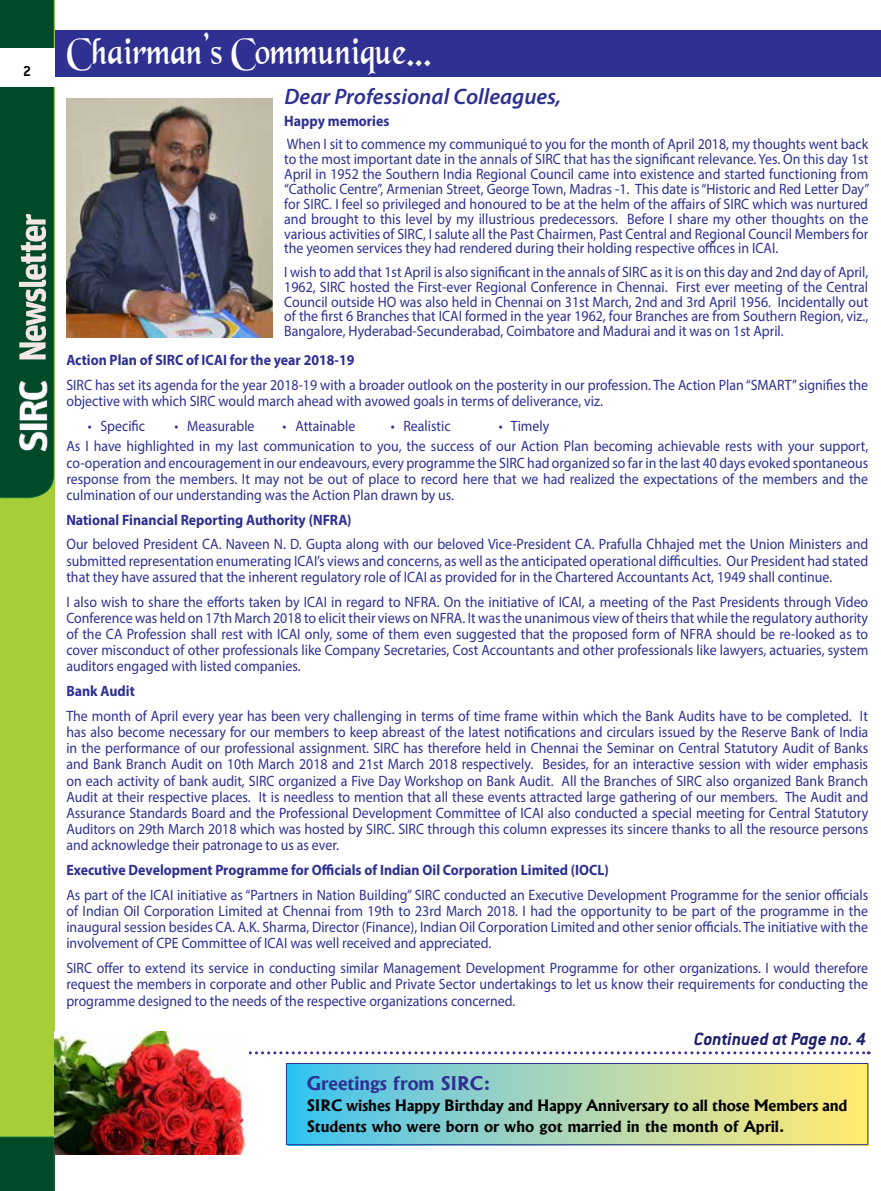
<style>
.page{position:relative;width:881px;height:1191px;background:#fff}
.page>*{position:absolute;margin:0;border:0;box-sizing:border-box;transform-origin:0 0}
.t1{font:39.15px "Black Chancery";color:#fff;scale:.89 1}
.t2{font:italic 600 22.35px "Myriad Pro";color:#2e3092}
.t3{font:italic 700 19.35px "Conduit ITC";color:#211d70}
.t4{font:700 18px "Albertus";color:#2e3092;scale:1.06 1}
.t5{font:700 15.75px "Conduit ITC";color:#000}
.t6{font:15px/16.2px "Myriad Pro";color:#2e3092;text-align:justify;scale:.93 1}
.t7{font:700 15px "Myriad Pro";color:#2e3092;scale:.93 1}
.t8{font:700 15px/21px "Albertus";color:#000;scale:1.06 1}
</style>
<div class="page">
<div style="left:35px;top:30px;width:845px;height:47px;background:#2e3092"></div>
<div style="left:0;top:0;width:54px;height:1191px;background:#a6ce39"></div>
<div style="left:0;top:0;width:54px;height:498px;background:#004a2a"></div>
<img style="left:20px;top:215px;width:25px;height:146px">
<img style="left:46px;top:381px;width:1px;height:70px">
<div style="left:18px;top:381px;width:28px;height:72px;background:#000;opacity:.75"></div>
<div style="left:0;top:48px;width:54px;height:38px;background:#fff"></div>
<div style="left:0;top:1136px;width:54px;height:55px;background:#004a2a"></div>
<svg style="left:248px;top:1051px;width:620px;height:3px"></svg>
<img style="left:54px;top:1031px;width:193px;height:123px">
<svg style="left:287px;top:1064px;width:580px;height:80px;background:#a7d6b3"></svg>
<hr style="left:286px;top:1063px;width:581px;height:1px;background:#2e3092">
<hr style="left:286px;top:1144px;width:581px;height:1px;background:#2e3092">
<hr style="left:286px;top:1063px;width:1px;height:81px;background:#2e3092">
<hr style="left:867px;top:1063px;width:1px;height:81px;background:#2e3092">
<img style="left:66px;top:98px;width:206px;height:239px">
<p class="t5" style="left:23px;top:62px;width:9px">2</p>
<h1 class="t1" style="left:202px;top:9px;width:11px">,</h1>
<h1 class="t1" style="left:67px;top:37px;width:411px">Chairman s Communique...</h1>
<h2 class="t2" style="left:284px;top:82px;width:278px">Dear Professional Colleagues,</h2>
<p class="t7" style="left:284px;top:111px;width:114px">Happy memories</p>
<p class="t6" style="left:284px;top:137px;width:630px;line-height:14.9px">When I sit to commence my communiqué to you for the month of April 2018, my thoughts went back to the most important date in the annals of SIRC that has the significant relevance. Yes. On this day 1st April in 1952 the Southern India Regional Council came into existence and started functioning from “Catholic Centre”, Armenian Street, George Town, Madras -1. This date is “Historic and Red Letter Day” for SIRC. I feel so privileged and honoured to be at the helm of the affairs of SIRC which was nurtured and brought to this level by my illustrious predecessors. Before I share my other thoughts on the various activities of SIRC, I salute all the Past Chairmen, Past Central and Regional Council Members for the yeomen services they had rendered during their holding respective offices in ICAI.</p>
<p class="t6" style="left:284px;top:264px;width:629px;line-height:14.9px">I wish to add that 1st April is also significant in the annals of SIRC as it is on this day and 2nd day of April, 1962, SIRC hosted the First-ever Regional Conference in Chennai. First ever meeting of the Central Council outside HO was also held in Chennai on 31st March, 2nd and 3rd April 1956. Incidentally out of the first 6 Branches that ICAI formed in the year 1962, four Branches are from Southern Region, viz., Bangalore, Hyderabad-Secunderabad, Coimbatore and Madurai and it was on 1st April.</p>
<p class="t7" style="left:66px;top:350px;width:311px">Action Plan of SIRC of ICAI for the year 2018-19</p>
<p class="t6" style="left:66px;top:376px;width:863px">SIRC has set its agenda for the year 2018-19 with a broader outlook on the posterity in our profession. The Action Plan “SMART” signifies the objective with which SIRC would march ahead with avowed goals in terms of deliverance, viz.</p>
<p class="t6" style="left:88px;top:417px;width:63px">• Specific</p>
<p class="t6" style="left:174px;top:417px;width:88px">• Measurable</p>
<p class="t6" style="left:282px;top:417px;width:80px">• Attainable</p>
<p class="t6" style="left:390px;top:417px;width:66px">• Realistic</p>
<p class="t6" style="left:66px;top:415px;width:863px;line-height:20.4px;text-indent:432px">• Timely<br>As I have highlighted in my last communication to you, the success of our Action Plan becoming achievable rests with your support,</p>
<p class="t6" style="left:66px;top:454px;width:863px">co-operation and encouragement in our endeavours, every programme the SIRC had organized so far in the last 40 days evoked spontaneous response from the members. It may not be out of place to record here that we had realized the expectations of the members and the culmination of our understanding was the Action Plan drawn by us.</p>
<p class="t7" style="left:66px;top:510px;width:308px">National Financial Reporting Authority (NFRA)</p>
<p class="t6" style="left:66px;top:536px;width:863px">Our beloved President CA. Naveen N. D. Gupta along with our beloved Vice-President CA. Prafulla Chhajed met the Union Ministers and submitted representation enumerating ICAI’s views and concerns, as well as the anticipated operational difficulties. Our President had stated that they have assured that the inherent regulatory role of ICAI as provided for in the Chartered Accountants Act, 1949 shall continue.</p>
<p class="t6" style="left:66px;top:593px;width:863px">I also wish to share the efforts taken by ICAI in regard to NFRA. On the initiative of ICAI, a meeting of the Past Presidents through Video Conference was held on 17th March 2018 to elicit their views on NFRA. It was the unanimous view of theirs that while the regulatory authority of the CA Profession shall rest with ICAI only, some of them even suggested that the proposed form of NFRA should be re-looked as to cover misconduct of other professionals like Company Secretaries, Cost Accountants and other professionals like lawyers, actuaries, system auditors engaged with listed companies.</p>
<p class="t7" style="left:66px;top:681px;width:75px">Bank Audit</p>
<p class="t6" style="left:66px;top:707px;width:863px">The month of April every year has been very challenging in terms of time frame within which the Bank Audits have to be completed. It has also become necessary for our members to keep abreast of the latest notifications and circulars issued by the Reserve Bank of India in the performance of our professional assignment. SIRC has therefore held in Chennai the Seminar on Central Statutory Audit of Banks and Bank Branch Audit on 10th March 2018 and 21st March 2018 respectively. Besides, for an interactive session with wider emphasis on each activity of bank audit, SIRC organized a Five Day Workshop on Bank Audit. All the Branches of SIRC also organized Bank Branch Audit at their respective places. It is needless to mention that all these events attracted large gathering of our members. The Audit and Assurance Standards Board and the Professional Development Committee of ICAI also conducted a special meeting for Central Statutory Auditors on 29th March 2018 which was hosted by SIRC. SIRC through this column expresses its sincere thanks to all the resource persons and acknowledge their patronage to us as ever.</p>
<p class="t7" style="left:66px;top:860px;width:584px">Executive Development Programme for Officials of Indian Oil Corporation Limited (IOCL)</p>
<p class="t6" style="left:66px;top:886px;width:863px">As part of the ICAI initiative as “Partners in Nation Building” SIRC conducted an Executive Development Programme for the senior officials of Indian Oil Corporation Limited at Chennai from 19th to 23rd March 2018. I had the opportunity to be part of the programme in the inaugural session besides CA. A.K. Sharma, Director (Finance), Indian Oil Corporation Limited and other senior officials. The initiative with the involvement of CPE Committee of ICAI was well received and appreciated.</p>
<p class="t6" style="left:66px;top:959px;width:863px">SIRC offer to extend its service in conducting similar Management Development Programme for other organizations. I would therefore request the members in corporate and other Public and Private Sector undertakings to let us know their requirements for conducting the programme designed to the needs of the respective organizations concerned.</p>
<p class="t3" style="left:694px;top:1027px;width:173px">Continued at Page no. 4</p>
<p class="t4" style="left:306px;top:1072px;width:174px">Greetings from SIRC:</p>
<p class="t8" style="left:306px;top:1094px;width:511px">SIRC wishes Happy Birthday and Happy Anniversary to all those Members and<br>Students who were born or who got married in the month of April.</p>
</div>
